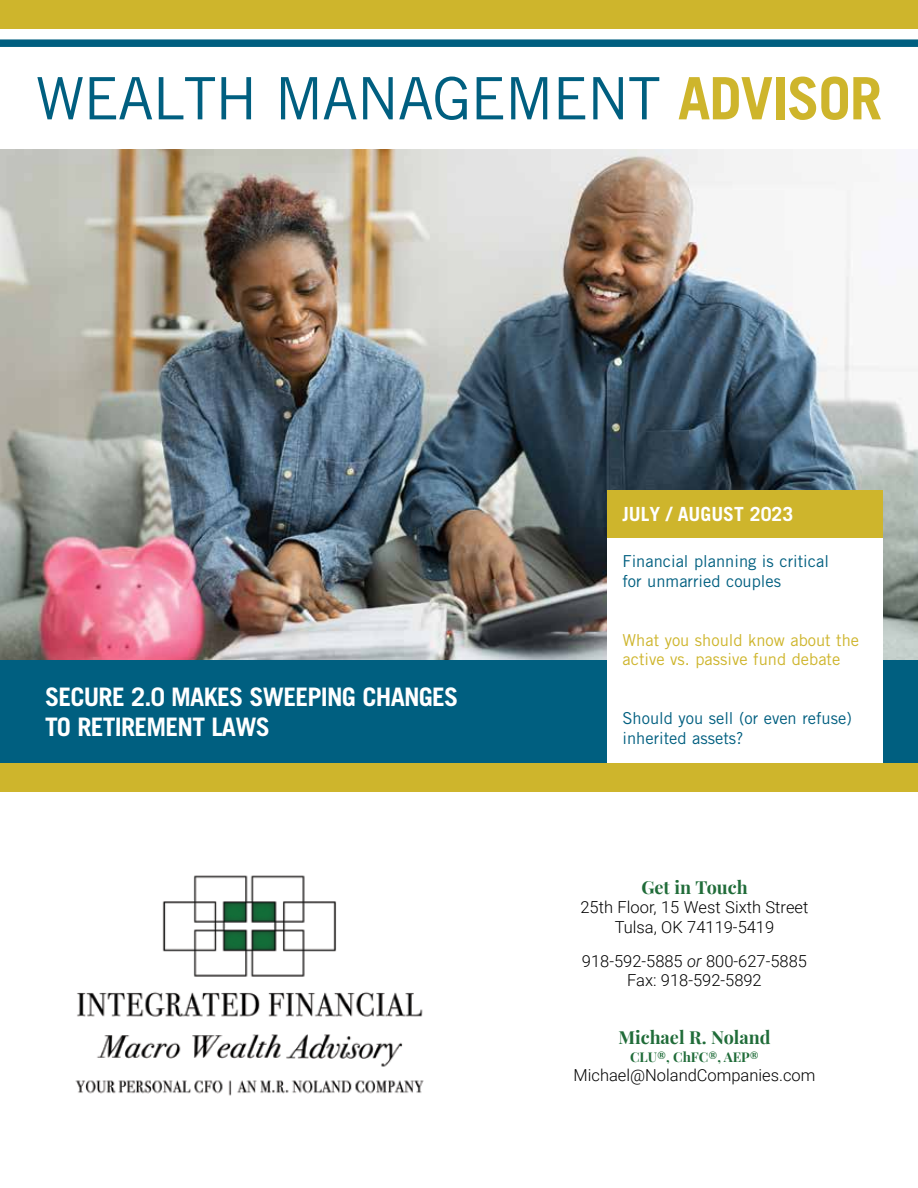
<style>
.page{position:relative;width:918px;height:1188px;background:#fff}
.page>*{position:absolute;margin:0;border:0;box-sizing:border-box;transform-origin:0 0}
.t1{font:58.5px "Trade Gothic LT Std";letter-spacing:-.02em;color:#005f80}
.t2{font:700 25.5px/30.6px "Trade Gothic LT Std";letter-spacing:-.03em;color:#fff}
.t3{font:700 19.5px "Trade Gothic LT Std";color:#fff}
.t4{font:700 18px "Playfair Display";color:#206c39}
.t5{font:300 16.5px/19.8px "Roboto";color:#000;text-align:center}
.t6{font:16.5px/19.8px "Trade Gothic LT Std";color:#005f80}
.t7{font:16.5px/19.8px "Trade Gothic LT Std";color:#ceb52c}
.t8{font:700 13.5px "Playfair Display";color:#206c39}
.s1{font-weight:700;color:#ceb52c}
.s2{font-style:italic}
</style>
<div class="page">
<div style="left:0;top:0;width:918px;height:29px;background:#ceb52c"></div>
<div style="left:0;top:39px;width:918px;height:8px;background:#005f80"></div>
<img style="left:0;top:150px;width:918px;height:511px">
<div style="left:0;top:763px;width:918px;height:29px;background:#ceb52c"></div>
<div style="left:0;top:661px;width:918px;height:102px;background:#005f80"></div>
<div style="left:608px;top:490px;width:275px;height:273px;background:#fff"></div>
<div style="left:608px;top:490px;width:275px;height:48px;background:#ceb52c"></div>
<img style="left:75px;top:875px;width:349px;height:221px">
<h1 class="t1" style="left:36px;top:63px;width:848px">WEALTH MANAGEMENT <span class="s1">ADVISOR</span></h1>
<p class="t3" style="left:622px;top:502px;width:172px">JULY / AUGUST 2023</p>
<p class="t6" style="left:622px;top:551px;width:208px">Financial planning is critical for unmarried couples</p>
<h2 class="t2" style="left:45px;top:681px;width:415px">SECURE 2.0 MAKES SWEEPING CHANGES<br>TO RETIREMENT LAWS</h2>
<p class="t7" style="left:622px;top:630px;width:238px">What you should know about the active vs. passive fund debate</p>
<p class="t6" style="left:622px;top:708px;width:231px">Should you sell (or even refuse) inherited assets?</p>
<p class="t4" style="left:641px;top:873px;width:108px">Get in Touch</p>
<p class="t5" style="left:581px;top:897px;width:229px">25th Floor, 15 West Sixth Street<br>Tulsa, OK 74119-5419</p>
<p class="t5" style="left:582px;top:950px;width:227px">918-592-5885 <span class="s2">or</span> 800-627-5885<br>Fax: 918-592-5892</p>
<p class="t4" style="left:618px;top:1023px;width:154px">Michael R. Noland</p>
<p class="t8" style="left:630px;top:1046px;width:130px">CLU®, ChFC®, AEP®</p>
<p class="t5" style="left:574px;top:1065px;width:243px">Michael@NolandCompanies.com</p>
</div>
